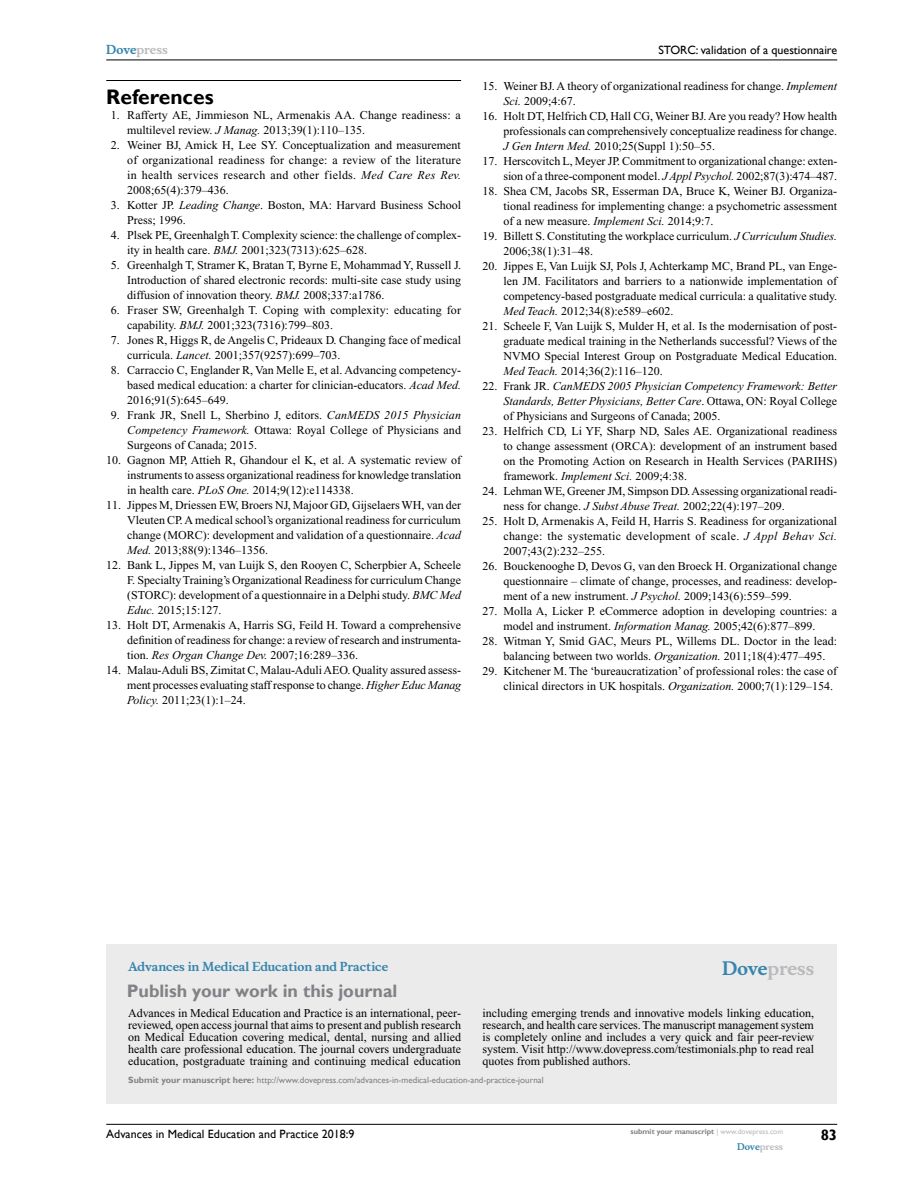
<style>
.page{position:relative;width:918px;height:1188px;background:#fff}
.page>*{position:absolute;margin:0;border:0;box-sizing:border-box;transform-origin:0 0}
.t1{font:700 21px "Gill Sans";color:#000}
.t2{font:700 18px "Gill Sans";color:#808285}
.t3{font:700 18px "Musee";color:#b8babc}
.t4{font:700 15px "Gill Sans";color:#000}
.t5{font:12px/15px "Times New Roman";color:#000;text-align:justify}
.t6{font:italic 12px/15px "Times New Roman";color:#000;text-align:justify}
.t7{font:12px "Gill Sans";color:#000}
.t8{font:700 12px "Musee";color:#3785ad}
.t9{font:700 12px "Musee";color:#b8babc}
.t10{font:9px "Gill Sans";color:#808285}
.t11{font:700 9px "Musee";color:#b8babc}
.t12{font:700 7.5px "Gill Sans";color:#808285}
.s1{color:#3785ad}
.s2{font-style:italic}
.s3{font-style:normal}
.s4{font-weight:700}
.s5{font-weight:400;color:#b8babc}
</style>
<div class="page">
<div style="left:106px;top:944px;width:731px;height:159px;background:#ebebec"></div>
<hr style="left:106px;top:1124px;width:731px;height:1px;background:#000">
<hr style="left:106px;top:60px;width:731px;height:1px;background:#000">
<hr style="left:106px;top:80px;width:355px;height:1px;background:#000">
<p class="t9" style="left:106px;top:43px;width:63px"><span class="s1">Dove</span>press</p>
<h1 class="t1" style="left:106px;top:84px;width:109px">References</h1>
<p class="t5" style="left:127px;top:107px;width:335px;text-indent:-16px">1. Rafferty AE, Jimmieson NL, Armenakis AA. Change readiness: a multilevel review. <span class="s2">J Manag.</span> 2013;39(1):110–135.</p>
<p class="t5" style="left:127px;top:137px;width:336px;text-indent:-16px">2. Weiner BJ, Amick H, Lee SY. Conceptualization and measurement of organizational readiness for change: a review of the literature in health services research and other fields. <span class="s2">Med Care Res Rev.<br></span>2008;65(4):379–436.</p>
<p class="t5" style="left:127px;top:197px;width:335px;text-indent:-16px">3. Kotter JP. <span class="s2">Leading Change</span>. Boston, MA: Harvard Business School<br>Press; 1996.</p>
<p class="t5" style="left:127px;top:227px;width:335px;text-indent:-16px">4. Plsek PE, Greenhalgh T. Complexity science: the challenge of complex&shy;ity in health care. <span class="s2">BMJ.</span> 2001;323(7313):625–628.</p>
<p class="t5" style="left:127px;top:257px;width:335px;text-indent:-16px">5. Greenhalgh T, Stramer K, Bratan T, Byrne E, Mohammad Y, Russell J.<br>Introduction of shared electronic records: multi-site case study using diffusion of innovation theory. <span class="s2">BMJ.</span> 2008;337:a1786.</p>
<p class="t5" style="left:127px;top:302px;width:335px;text-indent:-16px">6. Fraser SW, Greenhalgh T. Coping with complexity: educating for capability. <span class="s2">BMJ.</span> 2001;323(7316):799–803.</p>
<p class="t5" style="left:127px;top:332px;width:335px;text-indent:-16px">7. Jones R, Higgs R, de Angelis C, Prideaux D. Changing face of medical curricula. <span class="s2">Lancet.</span> 2001;357(9257):699–703.</p>
<p class="t5" style="left:127px;top:362px;width:335px;text-indent:-16px">8. Carraccio C, Englander R, Van Melle E, et al. Advancing competency&shy;based medical education: a charter for clinician-educators. <span class="s2">Acad Med.<br></span>2016;91(5):645–649.</p>
<p class="t5" style="left:127px;top:407px;width:335px;text-indent:-16px">9. Frank JR, Snell L, Sherbino J, editors. <span class="s2">CanMEDS 2015 Physician Competency Framework.</span> Ottawa: Royal College of Physicians and Surgeons of Canada; 2015.</p>
<p class="t5" style="left:127px;top:452px;width:335px;text-indent:-21px">10. Gagnon MP, Attieh R, Ghandour el K, et al. A systematic review of instruments to assess organizational readiness for knowledge translation in health care. <span class="s2">PLoS One.</span> 2014;9(12):e114338.</p>
<p class="t5" style="left:127px;top:497px;width:335px;text-indent:-21px">11. Jippes M, Driessen EW, Broers NJ, Majoor GD, Gijselaers WH, van der Vleuten CP. A medical school’s organizational readiness for curriculum change (MORC): development and validation of a questionnaire. <span class="s2">Acad Med.</span> 2013;88(9):1346–1356.</p>
<p class="t5" style="left:127px;top:557px;width:335px;text-indent:-21px">12. Bank L, Jippes M, van Luijk S, den Rooyen C, Scherpbier A, Scheele F. Specialty Training’s Organizational Readiness for curriculum Change (STORC): development of a questionnaire in a Delphi study. <span class="s2">BMC Med Educ.</span> 2015;15:127.</p>
<p class="t5" style="left:127px;top:617px;width:336px;text-indent:-21px">13. Holt DT, Armenakis A, Harris SG, Feild H. Toward a comprehensive definition of readiness for change: a review of research and instrumenta&shy;tion. <span class="s2">Res Organ Change Dev.</span> 2007;16:289–336.</p>
<p class="t5" style="left:127px;top:662px;width:335px;text-indent:-21px">14. Malau-Aduli BS, Zimitat C, Malau-Aduli AEO. Quality assured assess&shy;ment processes evaluating staff response to change. <span class="s2">Higher Educ Manag Policy.</span> 2011;23(1):1–24.</p>
<p class="t7" style="left:658px;top:43px;width:180px">STORC: validation of a questionnaire</p>
<p class="t5" style="left:503px;top:79px;width:335px;text-indent:-21px">15. Weiner BJ. A theory of organizational readiness for change. <span class="s2">Implement<br>Sci.</span> 2009;4:67.</p>
<p class="t5" style="left:503px;top:109px;width:335px;text-indent:-21px">16. Holt DT, Helfrich CD, Hall CG, Weiner BJ. Are you ready? How health professionals can comprehensively conceptualize readiness for change.<br><span class="s2">J Gen Intern Med.</span> 2010;25(Suppl 1):50–55.</p>
<p class="t5" style="left:482px;top:154px;width:356px;text-align:right">17. Herscovitch L, Meyer JP. Commitment to organizational change: exten&shy;sion of a three-component model. <span class="s2">J Appl Psychol.</span> 2002;87(3):474–487.</p>
<p class="t5" style="left:503px;top:184px;width:335px;text-indent:-21px">18. Shea CM, Jacobs SR, Esserman DA, Bruce K, Weiner BJ. Organiza&shy;tional readiness for implementing change: a psychometric assessment of a new measure. <span class="s2">Implement Sci.</span> 2014;9:7.</p>
<p class="t5" style="left:503px;top:229px;width:335px;text-indent:-21px">19. Billett S. Constituting the workplace curriculum. <span class="s2">J Curriculum Studies.<br></span>2006;38(1):31–48.</p>
<p class="t5" style="left:503px;top:259px;width:335px;text-indent:-21px">20. Jippes E, Van Luijk SJ, Pols J, Achterkamp MC, Brand PL, van Enge&shy;len JM. Facilitators and barriers to a nationwide implementation of competency-based postgraduate medical curricula: a qualitative study.<br><span class="s2">Med Teach.</span> 2012;34(8):e589–e602.</p>
<p class="t5" style="left:503px;top:319px;width:335px;text-indent:-21px">21. Scheele F, Van Luijk S, Mulder H, et al. Is the modernisation of post&shy;graduate medical training in the Netherlands successful? Views of the NVMO Special Interest Group on Postgraduate Medical Education.<br><span class="s2">Med Teach.</span> 2014;36(2):116–120.</p>
<p class="t6" style="left:503px;top:379px;width:335px;text-indent:-21px"><span class="s3">22. Frank JR.</span> CanMEDS 2005 Physician Competency Framework: Better Standards, Better Physicians, Better Care<span class="s3">. Ottawa, ON: Royal College of Physicians and Surgeons of Canada; 2005.</span></p>
<p class="t5" style="left:503px;top:424px;width:335px;text-indent:-21px">23. Helfrich CD, Li YF, Sharp ND, Sales AE. Organizational readiness to change assessment (ORCA): development of an instrument based on the Promoting Action on Research in Health Services (PARIHS) framework. <span class="s2">Implement Sci.</span> 2009;4:38.</p>
<p class="t5" style="left:503px;top:484px;width:335px;text-indent:-21px">24. Lehman WE, Greener JM, Simpson DD. Assessing organizational readi&shy;ness for change. <span class="s2">J Subst Abuse Treat.</span> 2002;22(4):197–209.</p>
<p class="t5" style="left:503px;top:514px;width:335px;text-indent:-21px">25. Holt D, Armenakis A, Feild H, Harris S. Readiness for organizational change: the systematic development of scale. <span class="s2">J Appl Behav Sci.<br></span>2007;43(2):232–255.</p>
<p class="t5" style="left:503px;top:559px;width:335px;text-indent:-21px">26. Bouckenooghe D, Devos G, van den Broeck H. Organizational change questionnaire – climate of change, processes, and readiness: develop&shy;ment of a new instrument. <span class="s2">J Psychol.</span> 2009;143(6):559–599.</p>
<p class="t5" style="left:482px;top:604px;width:356px;text-align:center">27. Molla A, Licker P. eCommerce adoption in developing countries: a model and instrument. <span class="s2">Information Manag.</span> 2005;42(6):877–899.</p>
<p class="t5" style="left:503px;top:634px;width:335px;text-indent:-21px">28. Witman Y, Smid GAC, Meurs PL, Willems DL. Doctor in the lead: balancing between two worlds. <span class="s2">Organization.</span> 2011;18(4):477–495.</p>
<p class="t5" style="left:503px;top:664px;width:335px;text-indent:-21px">29. Kitchener M. The ‘bureaucratization’ of professional roles: the case of clinical directors in UK hospitals. <span class="s2">Organization.</span> 2000;7(1):129–154.</p>
<p class="t8" style="left:128px;top:959px;width:262px">Advances in Medical Education and Practice</p>
<h2 class="t2" style="left:127px;top:980px;width:272px">Publish your work in this journal</h2>
<h2 class="t3" style="left:722px;top:958px;width:94px"><span class="s1">Dove</span>press</h2>
<p class="t5" style="left:128px;top:1007px;width:334px;line-height:12px">Advances in Medical Education and Practice is an international, peer&shy;reviewed, open access journal that aims to present and publish research on Medical Education covering medical, dental, nursing and allied health care professional education. The journal covers undergraduate education, postgraduate training and continuing medical education</p>
<p class="t5" style="left:482px;top:1007px;width:333px;line-height:12px">including emerging trends and innovative models linking education, research, and health care services. The manuscript management system is completely online and includes a very quick and fair peer-review system. Visit http://www.dovepress.com/testimonials.php to read real quotes from published authors.</p>
<p class="t10" style="left:128px;top:1075px;width:417px"><span class="s4">Submit your manuscript here:</span> http://www.dovepress.com/advances-in-medical-education-and-practice-journal</p>
<p class="t7" style="left:106px;top:1127px;width:250px">Advances in Medical Education and Practice 2018:9</p>
<p class="t12" style="left:631px;top:1127px;width:154px">submit your manuscript <span class="s5">| www.dovepress.com</span></p>
<p class="t11" style="left:737px;top:1141px;width:48px"><span class="s1">Dove</span>press</p>
<p class="t4" style="left:821px;top:1126px;width:18px">83</p>
</div>
